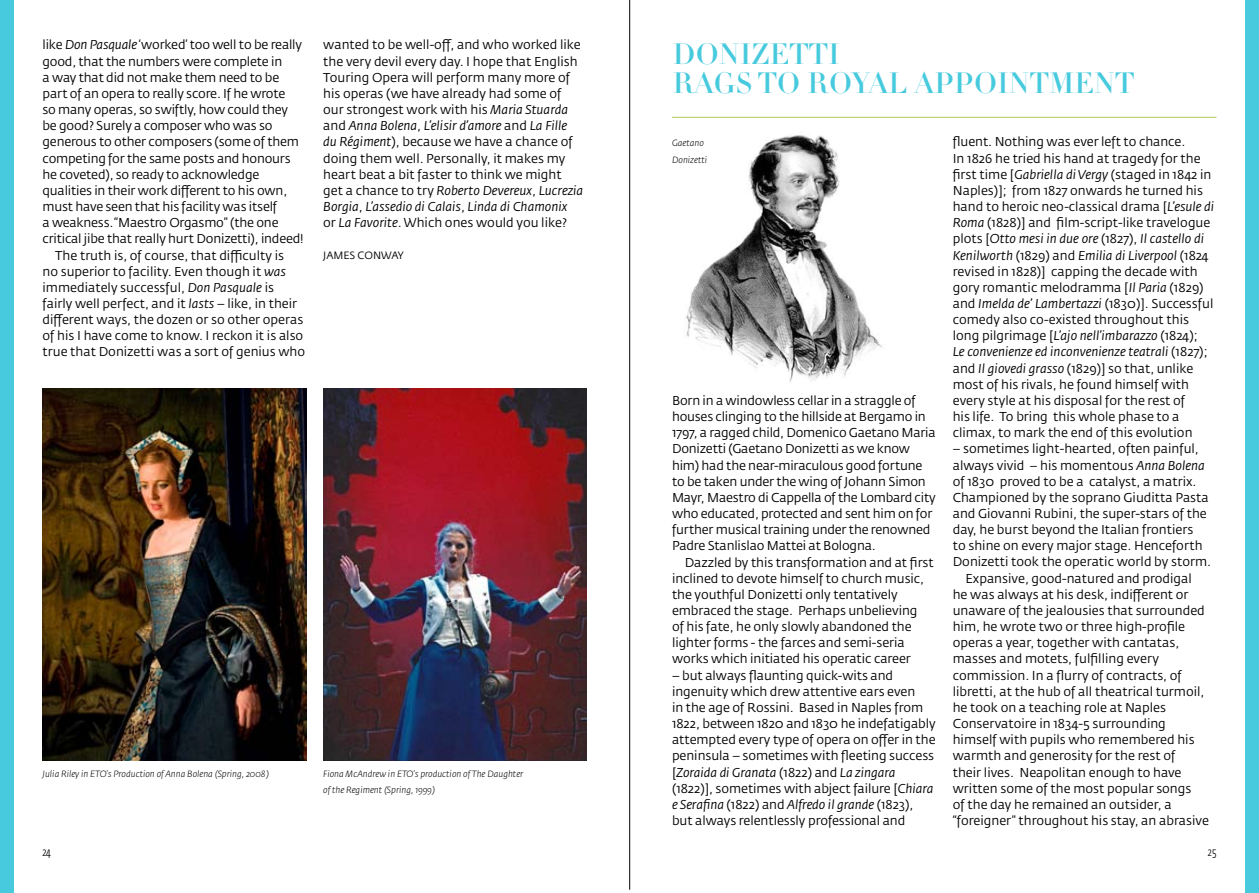
<style>
.page{position:relative;width:1259px;height:893px;background:#fff}
.page>*{position:absolute;margin:0;border:0;box-sizing:border-box;transform-origin:0 0}
.t1{font:28.95px/28.5px "Didot LH Headline";color:#47cadd}
.t2{font:12.75px/16.2px "Fedra Sans Std";color:#000}
.t3{font:300 12px "Fedra Sans Cond Std";color:#000}
.t4{font:10.5px "Fedra Sans Std";color:#000}
.t5{font:italic 300 9px/16.2px "Fedra Sans Std";color:#000}
.s1{font-style:italic}
</style>
<div class="page">
<img style="left:672px;top:116px;width:227px;height:267px">
<div style="left:0;top:0;width:13px;height:893px;background:#47cadd"></div>
<div style="left:1245px;top:0;width:14px;height:893px;background:#47cadd"></div>
<hr style="left:672px;top:117px;width:544px;height:1px;background:#afc954">
<hr style="left:629px;top:0;width:1px;height:890px;background:#000">
<img style="left:43px;top:389px;width:263px;height:371px">
<img style="left:323px;top:389px;width:264px;height:371px">
<p class="t2" style="left:43px;top:37px;width:261px">like <span class="s1">Don Pasquale</span> ‘worked’ too well to be really</p>
<p class="t2" style="left:43px;top:53px;width:241px">good, that the numbers were complete in</p>
<p class="t2" style="left:43px;top:69px;width:238px">a way that did not make them need to be</p>
<p class="t2" style="left:43px;top:85px;width:244px">part of an opera to really score. If he wrote</p>
<p class="t2" style="left:43px;top:102px;width:247px">so many operas, so swiftly, how could they</p>
<p class="t2" style="left:43px;top:118px;width:232px">be good? Surely a composer who was so</p>
<p class="t2" style="left:43px;top:134px;width:258px">generous to other composers (some of them</p>
<p class="t2" style="left:43px;top:150px;width:250px">competing for the same posts and honours</p>
<p class="t2" style="left:43px;top:166px;width:218px">he coveted), so ready to acknowledge</p>
<p class="t2" style="left:43px;top:182px;width:246px">qualities in their work different to his own,</p>
<p class="t2" style="left:43px;top:198px;width:236px">must have seen that his facility was itself</p>
<p class="t2" style="left:43px;top:215px;width:238px">a weakness. “M aestro Orgasmo” (the one</p>
<p class="t2" style="left:43px;top:231px;width:263px">critical jibe that really hurt Donizetti), indeed!</p>
<p class="t2" style="left:55px;top:247px;width:230px">The truth is, of course, that difficulty is</p>
<p class="t2" style="left:43px;top:263px;width:245px">no superior to facility. Even though it <span class="s1">was</span></p>
<p class="t2" style="left:43px;top:279px;width:233px">immediately successful, <span class="s1">Don Pasquale</span> is</p>
<p class="t2" style="left:43px;top:295px;width:256px">fairly well perfect, and it <span class="s1">lasts</span> – like, in their</p>
<p class="t2" style="left:43px;top:312px;width:262px">different ways, the dozen or so other operas</p>
<p class="t2" style="left:43px;top:328px;width:262px">of his I have come to know. I reckon it is also</p>
<p class="t2" style="left:43px;top:344px;width:264px">true that Donizetti was a sort of genius who</p>
<p class="t2" style="left:323px;top:37px;width:261px">wanted to be well-off, and who worked like the very devil every day. I hope that English Touring Opera will perform many more of his operas (we have already had some of our strongest work with his <span class="s1">Maria Stuarda </span>and <span class="s1">Anna Bolena</span>, <span class="s1">L’elisir d’amore</span> and <span class="s1">La Fille du Régiment</span>), because we have a chance of doing them well. Personally, it makes my heart beat a bit faster to think we might get a chance to try <span class="s1">Roberto Devereux</span>, <span class="s1">Lucrezia Borgia</span>, <span class="s1">L’assedio di Calais</span>, <span class="s1">Linda di Chamonix </span>or <span class="s1">La Favorite</span>. Which ones would you like?</p>
<p class="t4" style="left:323px;top:248px;width:82px">JAM ES CONWAY</p>
<p class="t5" style="left:43px;top:765px;width:228px">Julia Riley in ETO’s Production of Anna Bolena (Spring, 2008)</p>
<p class="t5" style="left:323px;top:765px;width:202px">Fiona McAndrew in ETO’s production of The Daughter of the Regiment (Spring, 1999)</p>
<h1 class="t1" style="left:672px;top:41px;width:463px">DONIZETTI<br>RAGS TO ROYAL APP OINTMENT</h1>
<p class="t5" style="left:672px;top:135px;width:37px">Gaetano<br>Donizetti</p>
<p class="t2" style="left:672px;top:392px;width:265px">Born in a windowless cellar in a straggle of houses clinging to the hillside at Bergamo in 1797, a ragged child, Domenico Gaetano Maria Donizetti (Gaetano Donizetti as we know him) had the near-miraculous good fortune to be taken under the wing of Johann Simon M ayr, M aestro di Cappella of the Lombard city who educated, protected and sent him on for further musical training under the renowned Padre Stanlislao M attei at Bologna.</p>
<p class="t2" style="left:672px;top:554px;width:263px;text-indent:13px">Dazzled by this transformation and at first inclined to devote himself to church music, the youthful Donizetti only tentatively embraced the stage. Perhaps unbelieving<br>of his fate, he only slowly abandoned the lighter forms - the farces and semi-seria works which initiated his operatic career</p>
<p class="t2" style="left:672px;top:667px;width:265px">– but always flaunting quick-wits and ingenuity which drew attentive ears even<br>in the age of Rossini. Based in Naples from 1822, between 1820 and 1830 he indefatigably attempted every type of opera on offer in the peninsula – sometimes with fleeting success [<span class="s1">Zoraida di Granata</span> (1822) and <span class="s1">La zingara </span>(1822)], sometimes with abject failure [<span class="s1">Chiara e Serafina</span> (1822) and <span class="s1">Alfredo il grande</span> (1823), but always relentlessly professional and</p>
<p class="t2" style="left:952px;top:134px;width:263px">fluent. Nothing was ever left to chance.<br>In 1826 he tried his hand at tragedy for the first time [<span class="s1">Gabriella di Vergy</span> (staged in 1842 in Naples)]; from 1827 onwards he turned his hand to heroic neo-classical drama [<span class="s1">L’esule di Roma</span> (1828)] and film-script-like travelogue plots [<span class="s1">Otto mesi in due ore</span> (1827), <span class="s1">Il castello di Kenilworth</span> (1829) and <span class="s1">Emilia di Liverpool</span> (1824 revised in 1828)] capping the decade with gory romantic melodramma [<span class="s1">Il Paria</span> (1829) and <span class="s1">Imelda de’ Lambertazzi</span> (1830)]. Successful comedy also co-existed throughout this long pilgrimage [<span class="s1">L’ajo nell’imbarazzo</span> (1824);<br><span class="s1">Le convenienze ed inconvenienze teatrali</span> (1827); and <span class="s1">Il giovedi grasso</span> (1829)] so that, unlike most of his rivals, he found himself with every style at his disposal for the rest of<br>his life. To bring this whole phase to a climax, to mark the end of this evolution</p>
<p class="t2" style="left:952px;top:441px;width:248px">– sometimes light-hearted, often painful,</p>
<p class="t2" style="left:952px;top:457px;width:254px">always vivid – his momentous <span class="s1">Anna Bolena</span></p>
<p class="t2" style="left:952px;top:473px;width:245px">of 1830 proved to be a catalyst, a matrix.</p>
<p class="t2" style="left:952px;top:489px;width:257px">Championed by the soprano Giuditta Pasta</p>
<p class="t2" style="left:952px;top:505px;width:256px">and Giovanni Rubini, the super-stars of the</p>
<p class="t2" style="left:952px;top:522px;width:242px">day, he burst beyond the Italian frontiers</p>
<p class="t2" style="left:952px;top:538px;width:251px">to shine on every major stage. Henceforth</p>
<p class="t2" style="left:952px;top:554px;width:260px">Donizetti took the operatic world by storm.</p>
<p class="t2" style="left:965px;top:570px;width:228px">Expansive, good-natured and prodigal</p>
<p class="t2" style="left:952px;top:586px;width:237px">he was always at his desk, indifferent or</p>
<p class="t2" style="left:952px;top:602px;width:254px">unaware of the jealousies that surrounded</p>
<p class="t2" style="left:952px;top:618px;width:234px">him, he wrote two or three high-profile</p>
<p class="t2" style="left:952px;top:635px;width:228px">operas a year, together with cantatas,</p>
<p class="t2" style="left:952px;top:651px;width:208px">masses and motets, fulfilling every</p>
<p class="t2" style="left:952px;top:667px;width:231px">commission. In a flurry of contracts, of</p>
<p class="t2" style="left:952px;top:683px;width:253px">libretti, at the hub of all theatrical turmoil,</p>
<p class="t2" style="left:952px;top:699px;width:215px">he took on a teaching role at Naples</p>
<p class="t2" style="left:952px;top:715px;width:215px">Conservatoire in 1834-5 surrounding</p>
<p class="t2" style="left:952px;top:732px;width:243px">himself with pupils who remembered his</p>
<p class="t2" style="left:952px;top:748px;width:224px">warmth and generosity for the rest of</p>
<p class="t2" style="left:952px;top:764px;width:230px">their lives. Neapolitan enough to have</p>
<p class="t2" style="left:952px;top:780px;width:240px">written some of the most popular songs</p>
<p class="t2" style="left:952px;top:796px;width:220px">of the day he remained an outsider, a</p>
<p class="t2" style="left:952px;top:812px;width:258px">“foreigner” throughout his stay, an abrasive</p>
<p class="t3" style="left:43px;top:844px;width:10px">24</p>
<p class="t3" style="left:1208px;top:844px;width:10px">25</p>
</div>
